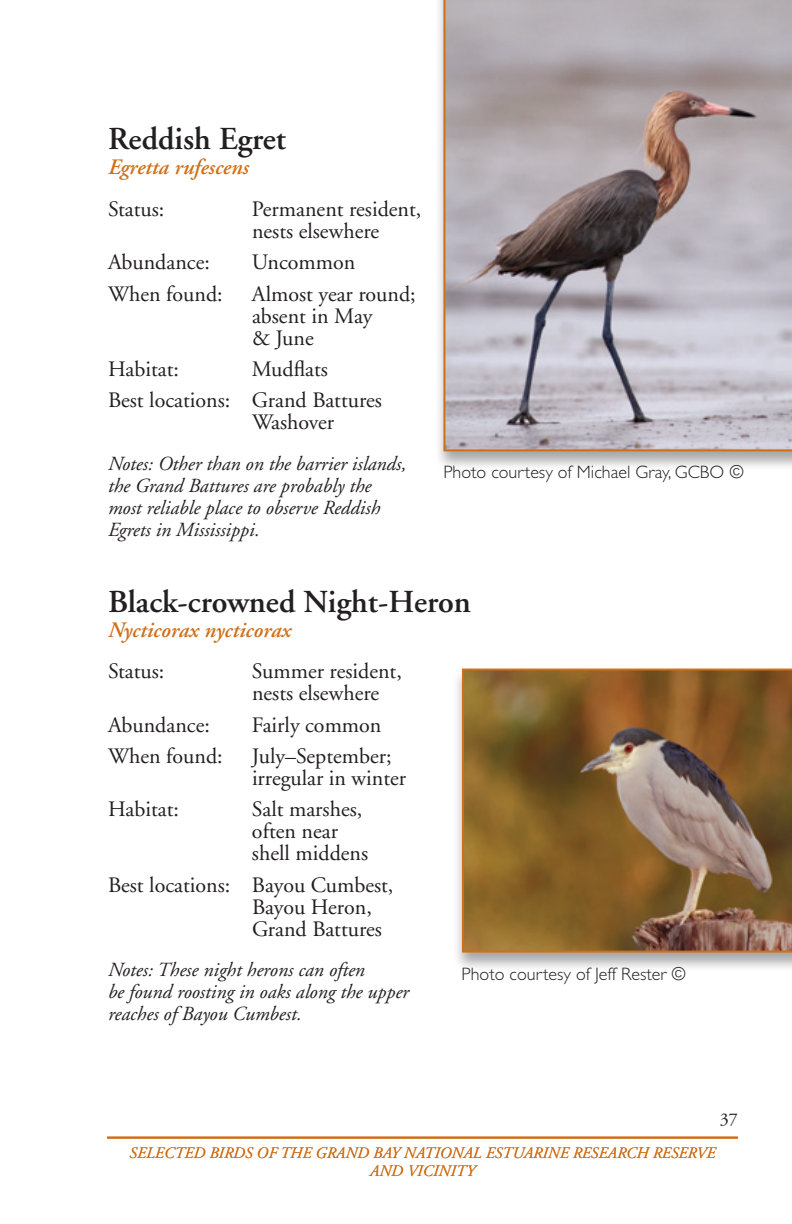
<style>
.page{position:relative;width:792px;height:1224px;background:#fff}
.page>*{position:absolute;margin:0;border:0;box-sizing:border-box;transform-origin:0 0}
.BIRD_headline_GarSem{font:600 32px "Adobe Garamond";color:#231f20}
.BIRD_Specification_G{font:22px/22px "Adobe Garamond";color:#231f20}
.BIRD_SubheadORG_GIta{font:italic 600 22px "Adobe Garamond";color:#d06f18}
.BIRD_Notes_GarIta_10{font:italic 20px/22px "Adobe Garamond";color:#231f20}
.t1{font:300 18px "Gill Sans";color:#231f20}
.t2{font:18px "Adobe Garamond";color:#231f20}
.t3{font:italic 16px/18px "Adobe Garamond";color:#d06f18;text-align:center}
</style>
<div class="page">
<hr style="left:107px;top:1137px;width:631px;height:2px;background:#d06f18">
<div style="left:453px;top:666px;width:339px;height:306px;background:#231f20;opacity:.4"></div>
<svg style="left:462px;top:669px;width:330px;height:284px;background:#876337"></svg>
<div style="left:434px;top:0;width:358px;height:471px;background:#231f20;opacity:.4"></div>
<svg style="left:443px;top:0;width:349px;height:451px;background:#afa7ac"></svg>
<p class="BIRD_headline_GarSem" style="left:108px;top:122px;width:180px">Reddish Egret</p>
<p class="BIRD_SubheadORG_GIta" style="left:108px;top:155px;width:142px">Egretta rufescens</p>
<p class="BIRD_Specification_G" style="left:108px;top:199px;width:58px">Status:</p>
<p class="BIRD_Specification_G" style="left:252px;top:199px;width:171px">Permanent resident, nests elsewhere</p>
<p class="BIRD_Specification_G" style="left:108px;top:252px;width:103px">Abundance:</p>
<p class="BIRD_Specification_G" style="left:252px;top:252px;width:105px">Uncommon</p>
<p class="BIRD_Specification_G" style="left:108px;top:283px;width:116px">When found:</p>
<p class="BIRD_Specification_G" style="left:252px;top:283px;width:165px">Almost year round; absent in May<br>&amp; June</p>
<p class="BIRD_Specification_G" style="left:108px;top:359px;width:73px">Habitat:</p>
<p class="BIRD_Specification_G" style="left:252px;top:359px;width:77px">Mudflats</p>
<p class="BIRD_Specification_G" style="left:252px;top:390px;width:131px;text-indent:-144px">Best locations: Grand Battures<br>Washover</p>
<p class="BIRD_Notes_GarIta_10" style="left:108px;top:453px;width:300px">Notes: Other than on the barrier islands, the Grand Battures are probably the most reliable place to observe Reddish Egrets in Mississippi.</p>
<p class="t1" style="left:443px;top:462px;width:302px">Photo courtesy of Michael Gray, GCBO ©</p>
<p class="BIRD_headline_GarSem" style="left:108px;top:584px;width:364px">Black-crowned Night-Heron</p>
<p class="BIRD_SubheadORG_GIta" style="left:108px;top:618px;width:185px">Nycticorax nycticorax</p>
<p class="BIRD_Specification_G" style="left:108px;top:661px;width:58px">Status:</p>
<p class="BIRD_Specification_G" style="left:252px;top:661px;width:151px">Summer resident, nests elsewhere</p>
<p class="BIRD_Specification_G" style="left:108px;top:714px;width:103px">Abundance:</p>
<p class="BIRD_Specification_G" style="left:252px;top:714px;width:131px">Fairly common</p>
<p class="BIRD_Specification_G" style="left:108px;top:746px;width:116px">When found:</p>
<p class="BIRD_Specification_G" style="left:252px;top:746px;width:156px">July–September; irregular in winter</p>
<p class="BIRD_Specification_G" style="left:108px;top:799px;width:73px">Habitat:</p>
<p class="BIRD_Specification_G" style="left:252px;top:799px;width:118px">Salt marshes, often near shell middens</p>
<p class="BIRD_Specification_G" style="left:252px;top:874px;width:143px;text-indent:-144px">Best locations: Bayou Cumbest,<br>Bayou Heron,<br>Grand Battures</p>
<p class="BIRD_Notes_GarIta_10" style="left:108px;top:959px;width:303px">Notes: These night herons can often<br>be found roosting in oaks along the upper reaches of Bayou Cumbest.</p>
<p class="t1" style="left:462px;top:963px;width:226px">Photo courtesy of Jeff Rester ©</p>
<p class="t2" style="left:720px;top:1110px;width:19px">37</p>
<p class="t3" style="left:130px;top:1144px;width:587px">SELECTED BIRDS OF THE GRAND BAY NATIONAL ESTUARINE RESEARCH RESERVE<br>AND VICINITY</p>
</div>
